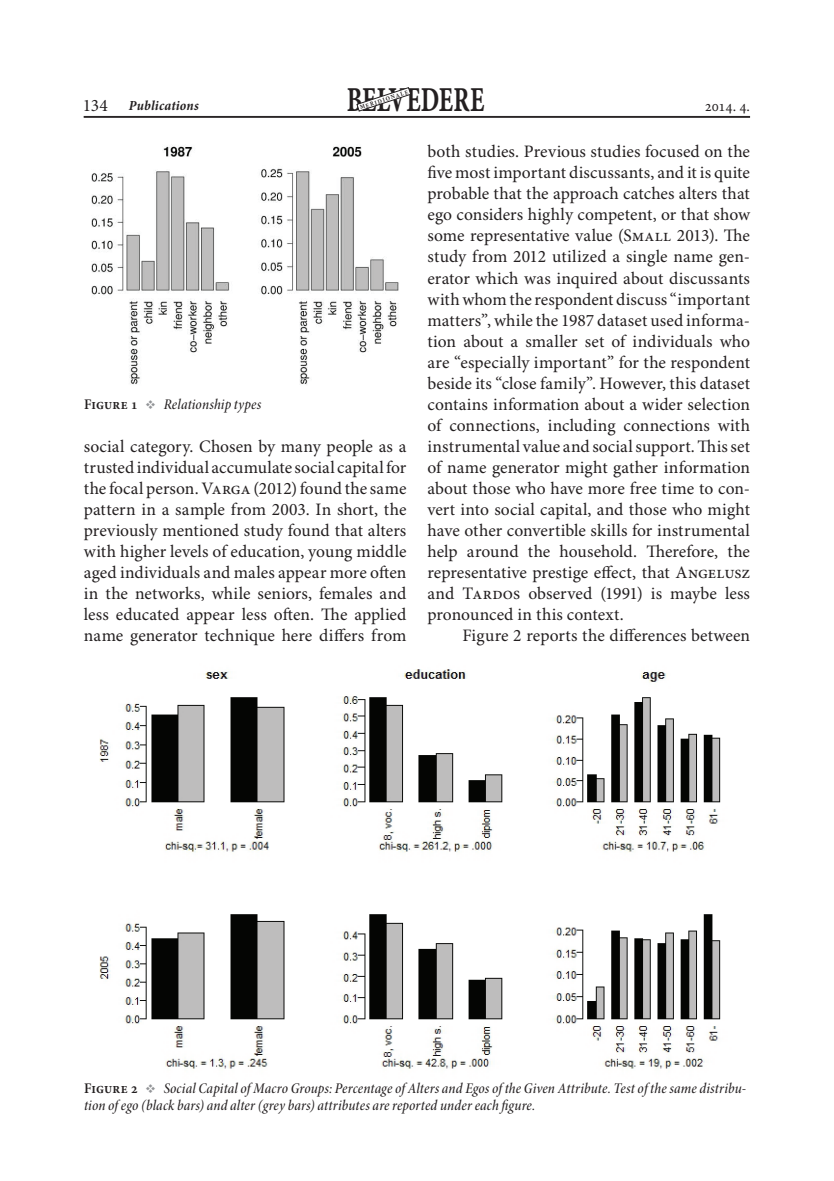
<style>
.page{position:relative;width:834px;height:1181px;background:#fff}
.page>*{position:absolute;margin:0;border:0;box-sizing:border-box;transform-origin:0 0}
.t1{font:35px "Minion Pro Bold Capt";letter-spacing:.005em;color:#231f20;scale:.69 1}
.t2{font:17.5px/21px "Minion Pro";letter-spacing:.005em;color:#231f20;text-align:justify}
.t3{font:condensed 15.75px "Minion Pro";color:#231f20}
.t4{font:14.88px/17.8px "Minion Pro Medium Cn It Subh";letter-spacing:.01em;color:#231f20}
.t5{font:italic 700 condensed 14px "Minion Pro";letter-spacing:.015em;color:#231f20}
.t6{font:700 6.12px "Minion Pro";color:#231f20;scale:.9 1}
.s1{font-family:"Minion Pro";font-weight:600;font-stretch:condensed}
.s2{color:#939598}
</style>
<div class="page">
<hr style="left:84px;top:116px;width:665px;height:1px;background:#231f20">
<hr style="left:84px;top:117px;width:665px;height:1px;background:#231f20">
<svg style="left:356px;top:87px;width:55px;height:25px"></svg>
<img style="left:91px;top:145px;width:308px;height:240px">
<img style="left:99px;top:669px;width:622px;height:400px">
<p class="t2" style="left:83px;top:96px;width:27px">134</p>
<p class="t5" style="left:129px;top:97px;width:71px">Publications</p>
<h1 class="t1" style="left:347px;top:79px;width:201px">BELVEDERE</h1>
<p class="t6" style="left:359px;top:104px;width:57px;rotate:-18deg">MERIDIONALE</p>
<p class="t3" style="left:704px;top:97px;width:47px">2014. 4.</p>
<p class="t4" style="left:84px;top:396px;width:178px"><span class="s1">Figure 1</span> <span class="s2">❖</span> Relationship types</p>
<p class="t2" style="left:84px;top:436px;width:324px">social category. Chosen by many people as a trusted individual accumulate social capital for the focal person. Varga (2012) found the same pattern in a sample from 2003. In short, the previously mentioned study found that alters with higher levels of education, young middle aged individuals and males appear more often in the networks, while seniors, females and less educated appear less often. The applied name generator technique here differs from</p>
<p class="t2" style="left:427px;top:142px;width:324px">both studies. Previous studies focused on the five most important discussants, and it is quite probable that the approach catches alters that ego considers highly competent, or that show some representative value (Small 2013). The study from 2012 utilized a single name gen&shy;erator which was inquired about discussants with whom the respondent discuss “important matters”, while the 1987 dataset used informa&shy;tion about a smaller set of individuals who are “especially important” for the respondent beside its “close family”. However, this dataset contains information about a wider selection of connections, including connections with instrumental value and social support. This set of name generator might gather information about those who have more free time to con&shy;vert into social capital, and those who might have other convertible skills for instrumental help around the household. Therefore, the representative prestige effect, that Angelusz and Tardos observed (1991) is maybe less pronounced in this context.</p>
<p class="t2" style="left:462px;top:625px;width:289px">Figure 2 reports the differences between</p>
<p class="t4" style="left:84px;top:1079px;width:663px"><span class="s1">Figure 2</span> <span class="s2">❖</span> Social Capital of Macro Groups: Percentage of Alters and Egos of the Given Attribute. Test of the same distribu&shy;tion of ego (black bars) and alter (grey bars) attributes are reported under each figure.</p>
</div>
